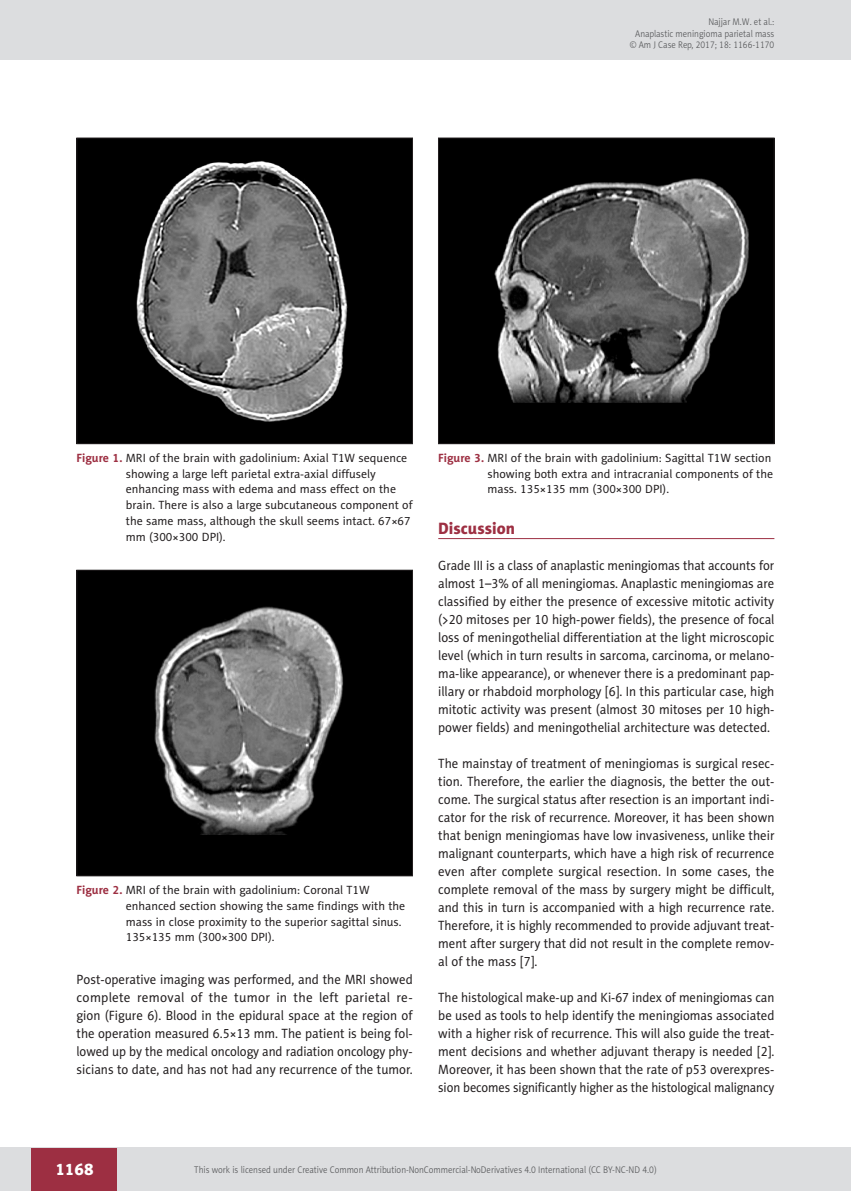
<style>
.page{position:relative;width:851px;height:1191px;background:#fff}
.page>*{position:absolute;margin:0;border:0;box-sizing:border-box;transform-origin:0 0}
.AJCR_Headline_1{font:16.5px "Naomi Sans EFN Heavy";color:#9d2f42}
.t1{font:16.5px "Naomi Sans EFN Heavy";color:#fff}
.AJCR_Body{font:13.5px/18px "Naomi Sans EFN";color:#231f20;text-align:justify;scale:.95 1}
.AJCR_Body-2{font:13.5px/18px "Naomi Sans EFN";color:#231f20;text-align:justify;scale:.94 1}
.AJCR_Rycina_tytul{font:12px/15.8px "Naomi Sans EFN";color:#231f20}
.AJCR_pagina_zywa{font:9.75px/11.2px "Naomi Sans EFN Light";color:#57585a;text-align:right;scale:.9 1}
.AJCR_pagina_sygnatur{font:9.75px "Naomi Sans EFN Light";color:#57585a;scale:.9 1}
.s1{font-weight:700;color:#9d2f42}
</style>
<div class="page">
<hr style="left:438px;top:538px;width:336px;height:1px;background:#9d2f42">
<img style="left:79px;top:140px;width:331px;height:302px">
<div style="left:77px;top:138px;width:335px;height:306px;border:1px solid #231f20"></div>
<img style="left:440px;top:140px;width:332px;height:302px">
<div style="left:438px;top:138px;width:336px;height:306px;border:1px solid #231f20"></div>
<img style="left:79px;top:572px;width:331px;height:302px">
<div style="left:77px;top:570px;width:335px;height:306px;border:1px solid #231f20"></div>
<div style="left:0;top:1148px;width:850px;height:43px;background:#dcdddf"></div>
<div style="left:32px;top:1147px;width:85px;height:43px;background:#9d2f42"></div>
<div style="left:0;top:0;width:850px;height:60px;background:#dcdddf"></div>
<hr style="left:850px;top:0;width:1px;height:60px;background:#dcdddf">
<p class="AJCR_pagina_zywa" style="left:635px;top:16px;width:156px">Najjar M.W. et al.:<br>Anaplastic meningioma parietal mass</p>
<p class="AJCR_pagina_sygnatur" style="left:629px;top:39px;width:162px">© Am J Case Rep, 2017; 18: 1166-1170</p>
<p class="AJCR_Rycina_tytul" style="left:126px;top:450px;width:288px;text-indent:-49px"><span class="s1">Figure 1.</span> MRI of the brain with gadolinium: Axial T1W sequence showing a large left parietal extra-axial diffusely enhancing mass with edema and mass effect on the brain. There is also a large subcutaneous component of the same mass, although the skull seems intact. 67×67 mm (300×300 DPI).</p>
<p class="AJCR_Rycina_tytul" style="left:487px;top:450px;width:287px;text-indent:-49px"><span class="s1">Figure 3.</span> MRI of the brain with gadolinium: Sagittal T1W section showing both extra and intracranial components of the mass. 135×135 mm (300×300 DPI).</p>
<p class="AJCR_Headline_1" style="left:438px;top:518px;width:78px">Discussion</p>
<p class="AJCR_Body-2" style="left:438px;top:556px;width:359px">Grade III is a class of anaplastic meningiomas that accounts for almost 1–3% of all meningiomas. Anaplastic meningiomas are classified by either the presence of excessive mitotic activity (&gt;20 mitoses per 10 high-power fields), the presence of focal loss of meningothelial differentiation at the light microscopic level (which in turn results in sarcoma, carcinoma, or melano&shy;ma-like appearance), or whenever there is a predominant pap&shy;illary or rhabdoid morphology [6]. In this particular case, high mitotic activity was present (almost 30 mitoses per 10 high&shy;power fields) and meningothelial architecture was detected.</p>
<p class="AJCR_Body" style="left:438px;top:754px;width:355px">The mainstay of treatment of meningiomas is surgical resec&shy;tion. Therefore, the earlier the diagnosis, the better the out&shy;come. The surgical status after resection is an important indi&shy;cator for the risk of recurrence. Moreover, it has been shown that benign meningiomas have low invasiveness, unlike their malignant counterparts, which have a high risk of recurrence even after complete surgical resection. In some cases, the complete removal of the mass by surgery might be difficult, and this in turn is accompanied with a high recurrence rate.<br>Therefore, it is highly recommended to provide adjuvant treat&shy;ment after surgery that did not result in the complete remov&shy;al of the mass [7].</p>
<p class="AJCR_Body-2" style="left:438px;top:988px;width:359px">The histological make-up and Ki-67 index of meningiomas can be used as tools to help identify the meningiomas associated with a higher risk of recurrence. This will also guide the treat&shy;ment decisions and whether adjuvant therapy is needed [2].<br>Moreover, it has been shown that the rate of p53 overexpres&shy;sion becomes significantly higher as the histological malignancy</p>
<p class="AJCR_Rycina_tytul" style="left:126px;top:882px;width:281px;text-indent:-49px"><span class="s1">Figure 2.</span> MRI of the brain with gadolinium: Coronal T1W enhanced section showing the same findings with the mass in close proximity to the superior sagittal sinus.<br>135×135 mm (300×300 DPI).</p>
<p class="AJCR_Body" style="left:77px;top:970px;width:355px">Post-operative imaging was performed, and the MRI showed complete removal of the tumor in the left parietal re&shy;gion (Figure 6). Blood in the epidural space at the region of the operation measured 6.5×13 mm. The patient is being fol&shy;lowed up by the medical oncology and radiation oncology phy&shy;sicians to date, and has not had any recurrence of the tumor.</p>
<p class="t1" style="left:55px;top:1159px;width:40px">1168</p>
<p class="AJCR_pagina_zywa" style="left:194px;top:1164px;width:515px">This work is licensed under Creative Common Attribution-NonCommercial-NoDerivatives 4.0 International (CC BY-NC-ND 4.0)</p>
</div>
